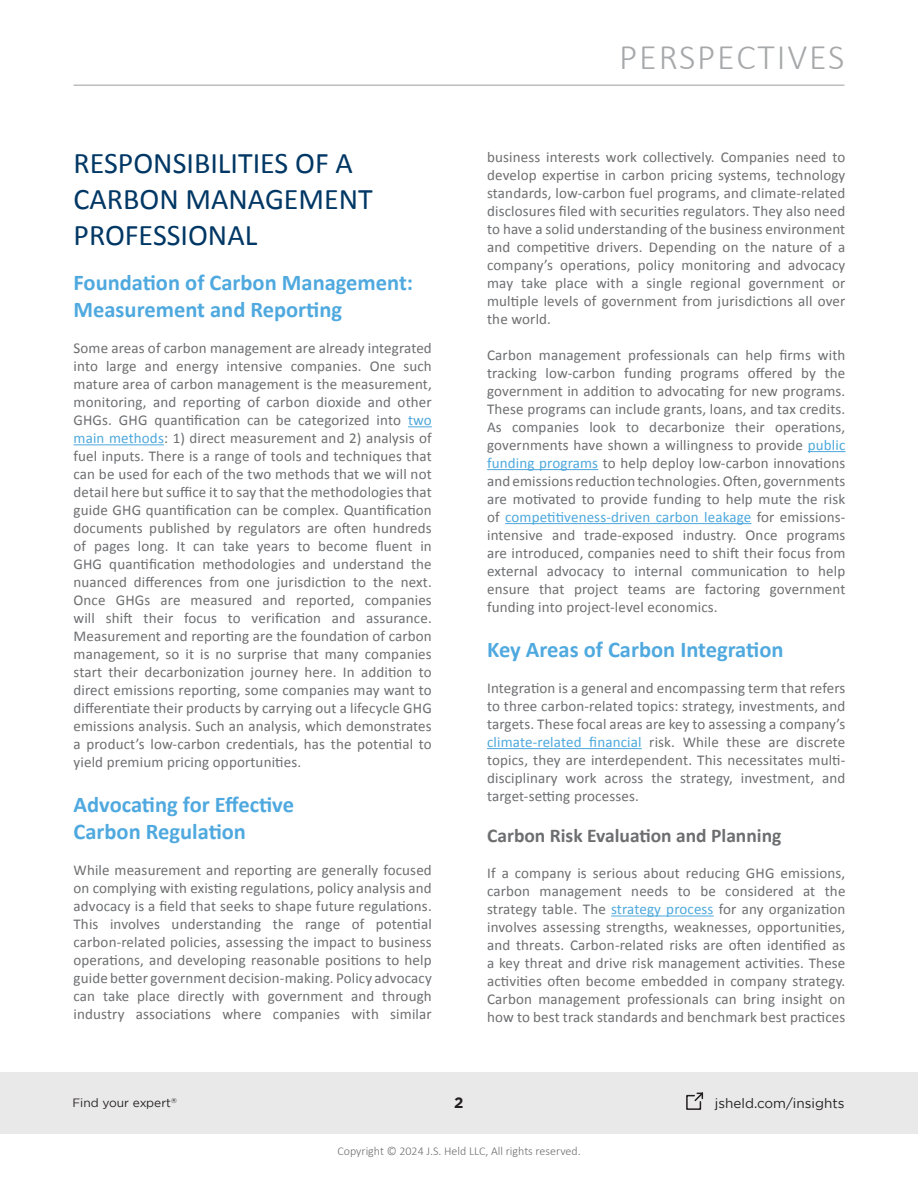
<style>
.page{position:relative;width:918px;height:1188px;background:#fff}
.page>*{position:absolute;margin:0;border:0;box-sizing:border-box;transform-origin:0 0}
.t1{font:300 36px "Calibri";letter-spacing:.05em;color:#a6a8aa}
.Main_Titles{font:30px/36px "Calibri";color:#003764}
.Subtitles{font:700 22.5px/27px "Calibri";color:#4fa9df}
.Subtitles_2{font:700 19.5px "Calibri";color:#6d6e70}
.Text_Styles{font:15px/18px "Calibri";letter-spacing:.01em;color:#6d6e70;text-align:justify}
.t2{font:700 15px "Gotham";color:#231f20}
.t3{font:13.5px "Gotham";color:#231f20}
.t4{font:300 12px "Calibri";color:#6d6e70}
.t5{font:12px "Gotham";color:#241f21}
.t6{font:7.05px "Gotham";color:#241f21}
.s1{color:#4da8dd}
</style>
<div class="page">
<div style="left:0;top:1072px;width:918px;height:62px;background:#e9e9e9"></div>
<hr style="left:74px;top:85px;width:770px;height:1px;background:#a6a8ab">
<svg style="left:686px;top:1092px;width:18px;height:18px"></svg>
<svg style="left:408px;top:426px;width:24px;height:1px"></svg>
<hr style="left:74px;top:444px;width:90px;height:1px;background:#4da8dd">
<hr style="left:808px;top:451px;width:37px;height:1px;background:#4da8dd">
<hr style="left:487px;top:469px;width:111px;height:1px;background:#4da8dd">
<hr style="left:505px;top:523px;width:246px;height:1px;background:#4da8dd">
<hr style="left:487px;top:748px;width:155px;height:1px;background:#4da8dd">
<hr style="left:611px;top:916px;width:103px;height:1px;background:#4da8dd">
<p class="Main_Titles" style="left:74px;top:144px;width:301px">RESPONSIBILITIES OF A<br>CARBON MANAGEMENT<br>PROFESSIONAL</p>
<p class="Subtitles" style="left:74px;top:269px;width:341px">Foundation of Carbon Management:<br>Measurement and Reporting</p>
<p class="Text_Styles" style="left:74px;top:338px;width:360px">Some areas of carbon management are already integrated into large and energy intensive companies. One such mature area of carbon management is the measurement, monitoring, and reporting of carbon dioxide and other GHGs. GHG quantification can be categorized into <span class="s1">two main methods</span>: 1) direct measurement and 2) analysis of fuel inputs. There is a range of tools and techniques that can be used for each of the two methods that we will not detail here but suffice it to say that the methodologies that guide GHG quantification can be complex. Quantification documents published by regulators are often hundreds of pages long. It can take years to become fluent in GHG quantification methodologies and understand the nuanced differences from one jurisdiction to the next.<br>Once GHGs are measured and reported, companies will shift their focus to verification and assurance.<br>Measurement and reporting are the foundation of carbon management, so it is no surprise that many companies start their decarbonization journey here. In addition to direct emissions reporting, some companies may want to differentiate their products by carrying out a lifecycle GHG emissions analysis. Such an analysis, which demonstrates a product’s low-carbon credentials, has the potential to yield premium pricing opportunities.</p>
<p class="Subtitles" style="left:74px;top:791px;width:222px">Advocating for Effective<br>Carbon Regulation</p>
<p class="Text_Styles" style="left:74px;top:860px;width:360px">While measurement and reporting are generally focused on complying with existing regulations, policy analysis and advocacy is a field that seeks to shape future regulations.<br>This involves understanding the range of potential carbon-related policies, assessing the impact to business operations, and developing reasonable positions to help guide better government decision-making. Policy advocacy can take place directly with government and through industry associations where companies with similar</p>
<h1 class="t1" style="left:619px;top:35px;width:227px">PERSPECTIVES</h1>
<p class="Text_Styles" style="left:487px;top:147px;width:360px">business interests work collectively. Companies need to develop expertise in carbon pricing systems, technology standards, low-carbon fuel programs, and climate-related disclosures filed with securities regulators. They also need to have a solid understanding of the business environment and competitive drivers. Depending on the nature of a company’s operations, policy monitoring and advocacy may take place with a single regional government or multiple levels of government from jurisdictions all over the world.</p>
<p class="Text_Styles" style="left:487px;top:345px;width:360px">Carbon management professionals can help firms with tracking low-carbon funding programs offered by the government in addition to advocating for new programs.<br>These programs can include grants, loans, and tax credits.<br>As companies look to decarbonize their operations, governments have shown a willingness to provide <span class="s1">public funding programs</span> to help deploy low-carbon innovations and emissions reduction technologies. Often, governments are motivated to provide funding to help mute the risk of <span class="s1">competitiveness-driven carbon leakage</span> for emissions&shy;intensive and trade-exposed industry. Once programs are introduced, companies need to shift their focus from external advocacy to internal communication to help ensure that project teams are factoring government funding into project-level economics.</p>
<p class="Subtitles" style="left:487px;top:636px;width:298px">Key Areas of Carbon Integration</p>
<p class="Text_Styles" style="left:487px;top:678px;width:360px">Integration is a general and encompassing term that refers to three carbon-related topics: strategy, investments, and targets. These focal areas are key to assessing a company’s <span class="s1">climate-related financial</span> risk. While these are discrete topics, they are interdependent. This necessitates multi&shy;disciplinary work across the strategy, investment, and target-setting processes.</p>
<p class="Subtitles_2" style="left:487px;top:823px;width:296px">Carbon Risk Evaluation and Planning</p>
<p class="Text_Styles" style="left:487px;top:864px;width:360px">If a company is serious about reducing GHG emissions, carbon management needs to be considered at the strategy table. The <span class="s1">strategy process</span> for any organization involves assessing strengths, weaknesses, opportunities, and threats. Carbon-related risks are often identified as a key threat and drive risk management activities. These activities often become embedded in company strategy.<br>Carbon management professionals can bring insight on how to best track standards and benchmark best practices</p>
<p class="t5" style="left:72px;top:1096px;width:100px">Find your expert</p>
<p class="t2" style="left:454px;top:1093px;width:11px">2</p>
<p class="t3" style="left:715px;top:1095px;width:131px">jsheld.com/insights</p>
<p class="t6" style="left:171px;top:1096px;width:7px">®</p>
<p class="t4" style="left:337px;top:1144px;width:245px">Copyright © 2024 J.S. Held LLC, All rights reserved.</p>
</div>
